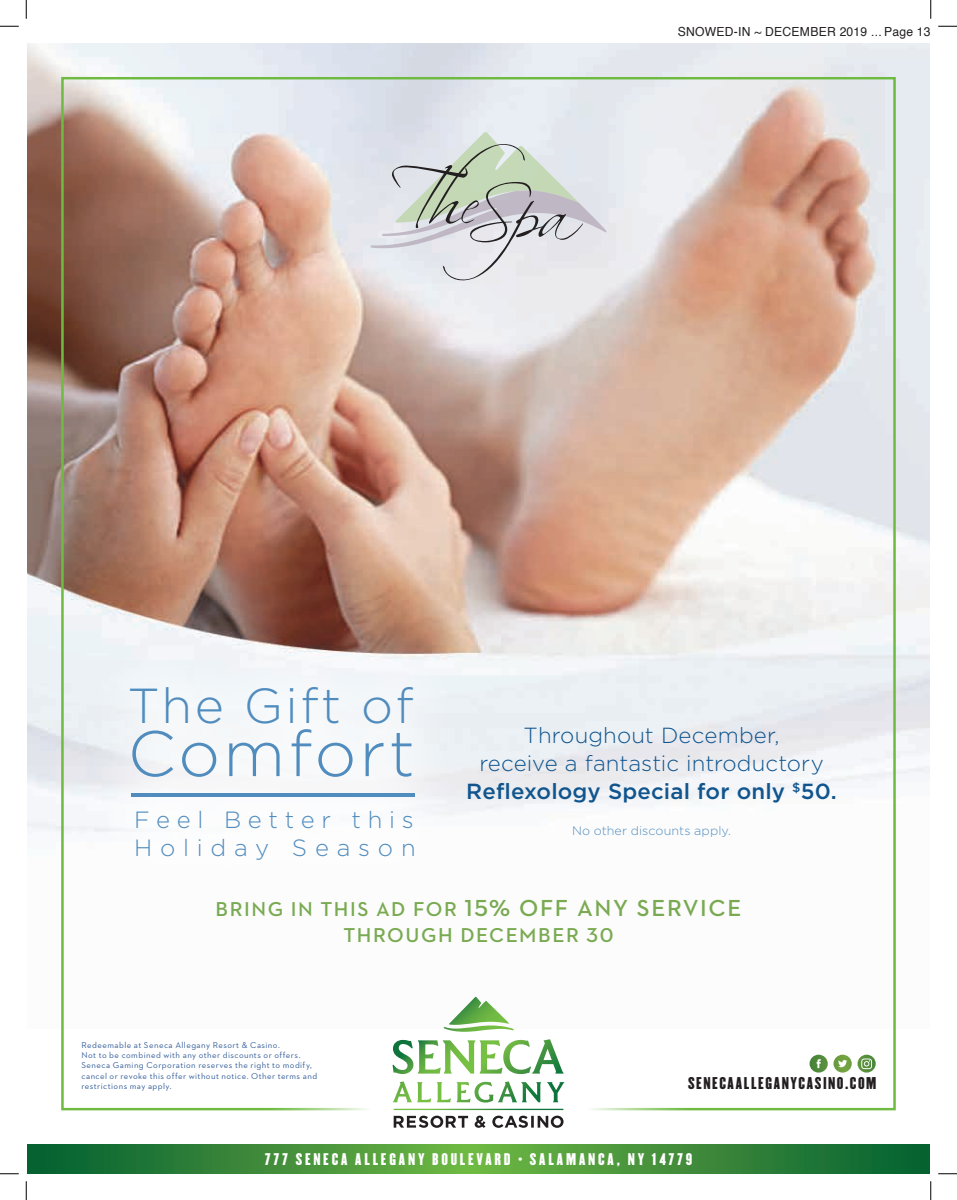
<style>
.page{position:relative;width:957px;height:1200px;background:#fff}
.page>*{position:absolute;margin:0;border:0;box-sizing:border-box;transform-origin:0 0}
.t1{font:300 64px "Gotham";letter-spacing:.05em;color:#508cbe}
.t2{font:300 49.12px "Gotham";letter-spacing:.05em;color:#508cbe}
.t3{font:300 23.5px/28.1px "Gotham";letter-spacing:.295em;color:#508cbe}
.t4{font:300 21.88px/28.2px "Gotham";letter-spacing:.005em;color:#10558e;text-align:center}
.t5{font:600 20.5px/25.1px "Neutraface 2 Text";letter-spacing:.075em;color:#79aa51;text-align:center}
.t6{font:14.88px "Champion HTF Lightweight";letter-spacing:.1em;color:#231f20}
.t7{font:14.75px "Champion HTF Lightweight";letter-spacing:.185em;color:#fff}
.t8{font:12.5px "Helvetica";letter-spacing:.02em;color:#231f20}
.t9{font:300 12.25px "Gotham";letter-spacing:.005em;color:#508cbe}
.t10{font:8.62px/10.4px "Neutraface 2 Text";letter-spacing:.05em;color:#355e99}
.s1{font-weight:500}
.s2{font-size:23.62px}
</style>
<div class="page">
<img style="left:27px;top:44px;width:903px;height:984px">
<svg style="left:27px;top:1145px;width:903px;height:29px;background:#3a8a39"></svg>
<svg style="left:393px;top:1081px;width:38px;height:21px"></svg>
<svg style="left:437px;top:1082px;width:14px;height:20px"></svg>
<svg style="left:457px;top:1081px;width:84px;height:22px"></svg>
<svg style="left:547px;top:1082px;width:18px;height:20px"></svg>
<svg style="left:394px;top:1109px;width:169px;height:1px"></svg>
<svg style="left:444px;top:997px;width:70px;height:35px"></svg>
<svg style="left:393px;top:1039px;width:171px;height:35px"></svg>
<svg style="left:394px;top:1116px;width:170px;height:12px"></svg>
<svg style="left:810px;top:1055px;width:66px;height:18px"></svg>
<div style="left:80px;top:636px;width:386px;height:273px;background:#fff;opacity:.75"></div>
<hr style="left:132px;top:793px;width:283px;height:4px;background:#508cbe">
<svg style="left:371px;top:132px;width:235px;height:149px;background:#d3d7d7"></svg>
<svg style="left:0;top:25px;width:19px;height:2px"></svg>
<svg style="left:938px;top:25px;width:19px;height:2px"></svg>
<svg style="left:0;top:1173px;width:19px;height:2px"></svg>
<svg style="left:938px;top:1173px;width:19px;height:2px"></svg>
<svg style="left:25px;top:0;width:2px;height:19px"></svg>
<svg style="left:25px;top:1181px;width:2px;height:19px"></svg>
<svg style="left:930px;top:0;width:2px;height:19px"></svg>
<svg style="left:930px;top:1181px;width:2px;height:19px"></svg>
<h3 class="t8" style="left:678px;top:22px;width:255px">SNOWED-IN ~ DECEMBER 2019 ... Page 13</h3>
<h2 class="t2" style="left:128px;top:674px;width:288px">The Gift of</h2>
<h1 class="t1" style="left:128px;top:713px;width:289px">Comfort</h1>
<h3 class="t3" style="left:134px;top:805px;width:283px">Feel Better this<br>Holiday Season</h3>
<h3 class="t4" style="left:466px;top:720px;width:372px">Throughout December,<br>receive a fantastic introductory<br><span class="s1">Reflexology Special for only</span> <sup>$</sup><span class="s1">50.</span></h3>
<h3 class="t9" style="left:572px;top:823px;width:161px">No other discounts apply.</h3>
<h3 class="t5" style="left:216px;top:897px;width:527px">BRING IN THIS AD FOR <span class="s2">15% OFF ANY SERVICE<br></span>THROUGH DECEMBER 30</h3>
<p class="t10" style="left:82px;top:1039px;width:237px">Redeemable at Seneca Allegany Resort &amp; Casino.<br>Not to be combined with any other discounts or offers.<br>Seneca Gaming Corporation reserves the right to modify, cancel or revoke this offer without notice. Other terms and restrictions may apply.</p>
<h3 class="t6" style="left:688px;top:1074px;width:190px">SENECAALLEGANYCASINO.COM</h3>
<h3 class="t7" style="left:265px;top:1150px;width:429px">777 SENECA ALLEGANY BOULEVARD • SALAMANCA, NY 14779</h3>
</div>
